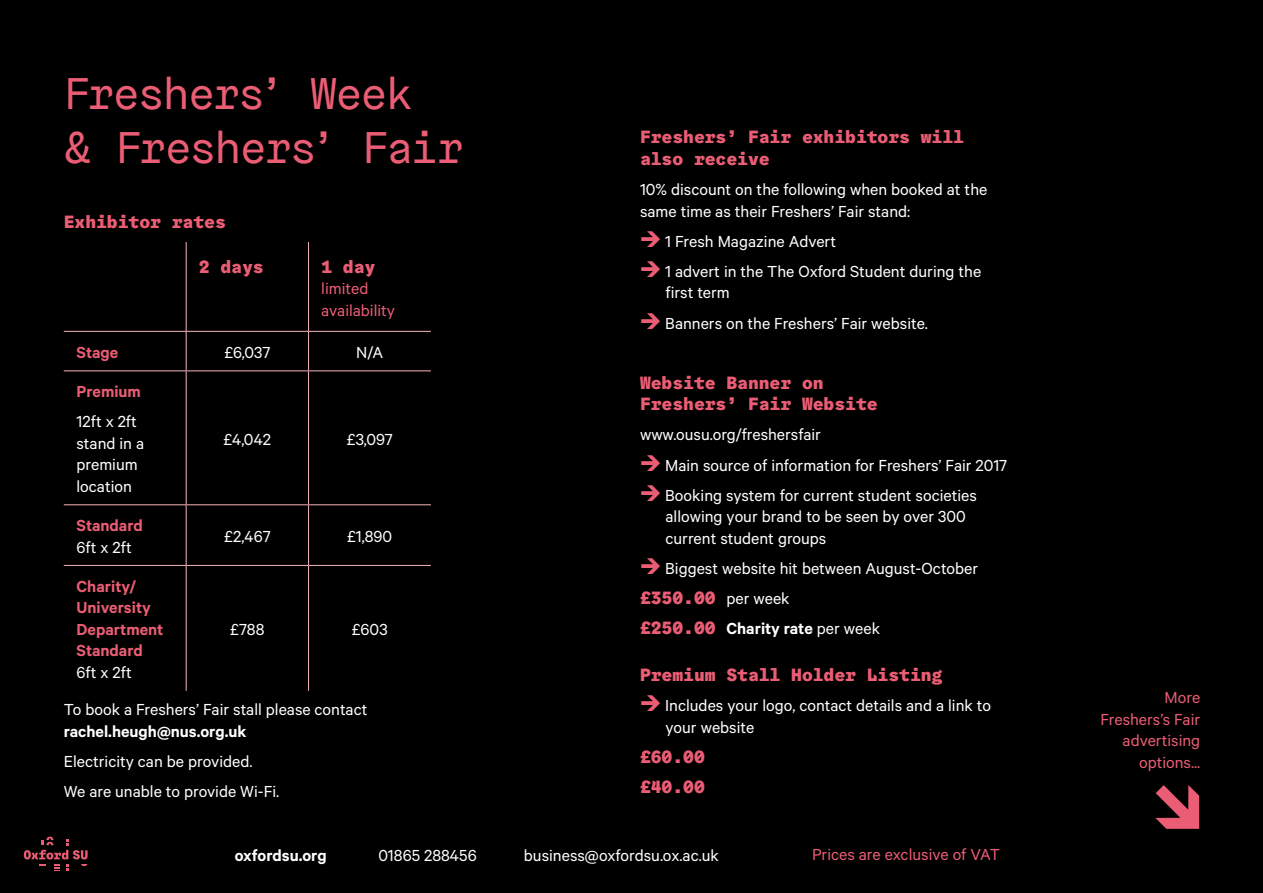
<style>
.page{position:relative;width:1263px;height:893px;background:#000}
.page>*{position:absolute;margin:0;border:0;box-sizing:border-box;transform-origin:0 0}
.t1{font:45px/54px "Graebenbach Mono";letter-spacing:-.045em;color:#eb5d74}
.t2{font:18px/21.6px "Calibre";color:#fff}
.t3{font:900 18px/21.6px "Graebenbach Mono";color:#eb5d74}
.t4{font:18px/21.6px "Calibre";color:#eb5d74}
.t5{font:600 18px "Calibre";color:#fff}
.t6{font:600 18px/21.6px "Calibre";color:#eb5d74}
.s1{font-family:"Travelcons";color:#eb5d74}
.s2{font-family:"Calibre";font-weight:400;color:#fff}
.s3{font-family:"Graebenbach Mono";font-weight:900;color:#eb5d74}
.s4{font-weight:400}
</style>
<div class="page">
<svg style="left:24px;top:837px;width:64px;height:34px"></svg>
<hr style="left:186px;top:242px;width:1px;height:89px;background:#f6b6b9">
<hr style="left:308px;top:242px;width:1px;height:89px;background:#f6b6b9">
<hr style="left:64px;top:331px;width:122px;height:1px;background:#f6b6b9">
<hr style="left:64px;top:370px;width:122px;height:1px;background:#f6b6b9">
<hr style="left:64px;top:504px;width:122px;height:1px;background:#f6b6b9">
<hr style="left:186px;top:332px;width:1px;height:38px;background:#f6b6b9">
<hr style="left:186px;top:371px;width:1px;height:133px;background:#f6b6b9">
<hr style="left:186px;top:505px;width:1px;height:60px;background:#f6b6b9">
<hr style="left:186px;top:331px;width:123px;height:1px;background:#f6b6b9">
<hr style="left:186px;top:370px;width:123px;height:1px;background:#f6b6b9">
<hr style="left:186px;top:504px;width:123px;height:1px;background:#f6b6b9">
<hr style="left:308px;top:332px;width:1px;height:38px;background:#f6b6b9">
<hr style="left:308px;top:371px;width:1px;height:133px;background:#f6b6b9">
<hr style="left:308px;top:505px;width:1px;height:60px;background:#f6b6b9">
<hr style="left:309px;top:331px;width:122px;height:1px;background:#f6b6b9">
<hr style="left:309px;top:370px;width:122px;height:1px;background:#f6b6b9">
<hr style="left:309px;top:504px;width:122px;height:1px;background:#f6b6b9">
<hr style="left:64px;top:565px;width:122px;height:1px;background:#f6b6b9">
<hr style="left:186px;top:566px;width:1px;height:125px;background:#f6b6b9">
<hr style="left:186px;top:565px;width:123px;height:1px;background:#f6b6b9">
<hr style="left:308px;top:566px;width:1px;height:125px;background:#f6b6b9">
<hr style="left:309px;top:565px;width:122px;height:1px;background:#f6b6b9">
<svg style="left:1155px;top:785px;width:44px;height:44px"></svg>
<h1 class="t1" style="left:64px;top:65px;width:401px">Freshers’ Week<br>&amp; Freshers’ Fair</h1>
<p class="t3" style="left:64px;top:210px;width:164px">Exhibitor rates</p>
<p class="t3" style="left:199px;top:256px;width:66px">2 days</p>
<p class="t3" style="left:321px;top:256px;width:55px">1 day</p>
<p class="t4" style="left:321px;top:277px;width:75px">limited availability</p>
<p class="t6" style="left:77px;top:341px;width:43px">Stage</p>
<p class="t2" style="left:224px;top:341px;width:48px">£6,037</p>
<p class="t2" style="left:356px;top:341px;width:29px">N/A</p>
<p class="t6" style="left:77px;top:380px;width:66px">Premium</p>
<p class="t2" style="left:77px;top:410px;width:69px">12ft x 2ft stand in a premium location</p>
<p class="t2" style="left:224px;top:428px;width:49px">£4,042</p>
<p class="t2" style="left:347px;top:428px;width:47px">£3,097</p>
<p class="t6" style="left:77px;top:514px;width:68px">Standard</p>
<p class="t2" style="left:77px;top:536px;width:57px">6ft x 2ft</p>
<p class="t6" style="left:77px;top:575px;width:88px">Charity/<br>University<br>Department<br>Standard</p>
<p class="t2" style="left:77px;top:661px;width:57px">6ft x 2ft</p>
<p class="t2" style="left:224px;top:525px;width:48px">£2,467</p>
<p class="t2" style="left:347px;top:525px;width:47px">£1,890</p>
<p class="t2" style="left:230px;top:618px;width:36px">£788</p>
<p class="t2" style="left:352px;top:618px;width:37px">£603</p>
<p class="t2" style="left:64px;top:698px;width:305px">To book a Freshers’ Fair stall please contact</p>
<p class="t5" style="left:64px;top:720px;width:184px">rachel.heugh@nus.org.uk</p>
<p class="t2" style="left:64px;top:745px;width:217px;line-height:30.2px">Electricity can be provided.<br>We are unable to provide Wi-Fi.</p>
<p class="t3" style="left:640px;top:126px;width:326px">Freshers’ Fair exhibitors will also receive</p>
<p class="t2" style="left:640px;top:178px;width:349px">10% discount on the following when booked at the same time as their Freshers’ Fair stand:</p>
<p class="t2" style="left:640px;top:225px;width:343px;line-height:30.2px"><span class="s1">1</span> 1 Fresh Magazine Advert<br><span class="s1">1</span> 1 advert in the The Oxford Student during the</p>
<p class="t2" style="left:640px;top:277px;width:289px;line-height:30.2px;text-indent:26px">first term<br><span class="s1">1</span> Banners on the Freshers’ Fair website.</p>
<p class="t3" style="left:640px;top:372px;width:239px">Website Banner on<br>Freshers’ Fair Website</p>
<p class="t2" style="left:640px;top:419px;width:369px;line-height:30.2px">www.ousu.org/freshersfair<br><span class="s1">1</span> Main source of information for Freshers’ Fair 2017<br><span class="s1">1</span> Booking system for current student societies</p>
<p class="t2" style="left:665px;top:505px;width:302px">allowing your brand to be seen by over 300 current student groups</p>
<p class="t2" style="left:640px;top:557px;width:340px"><span class="s1">1</span> Biggest website hit between August-October</p>
<p class="t3" style="left:640px;top:587px;width:151px">£350.00 <span class="s2">per week</span></p>
<p class="t5" style="left:640px;top:618px;width:241px"><span class="s3">£250.00</span> Charity rate <span class="s4">per week</span></p>
<p class="t3" style="left:640px;top:664px;width:304px">Premium Stall Holder Listing</p>
<p class="t2" style="left:665px;top:694px;width:327px;text-indent:-26px"><span class="s1">1</span> Includes your logo, contact details and a link to your website</p>
<p class="t3" style="left:640px;top:742px;width:66px;line-height:30.2px">£60.00 £40.00</p>
<p class="t5" style="left:235px;top:844px;width:93px">oxfordsu.org</p>
<p class="t2" style="left:378px;top:844px;width:100px">01865 288456</p>
<p class="t2" style="left:524px;top:844px;width:196px">business@oxfordsu.ox.ac.uk</p>
<p class="t4" style="left:812px;top:843px;width:190px">Prices are exclusive of VAT</p>
<p class="t4" style="left:1100px;top:686px;width:101px;text-align:right">More<br>Freshers’s Fair advertising options...</p>
</div>
